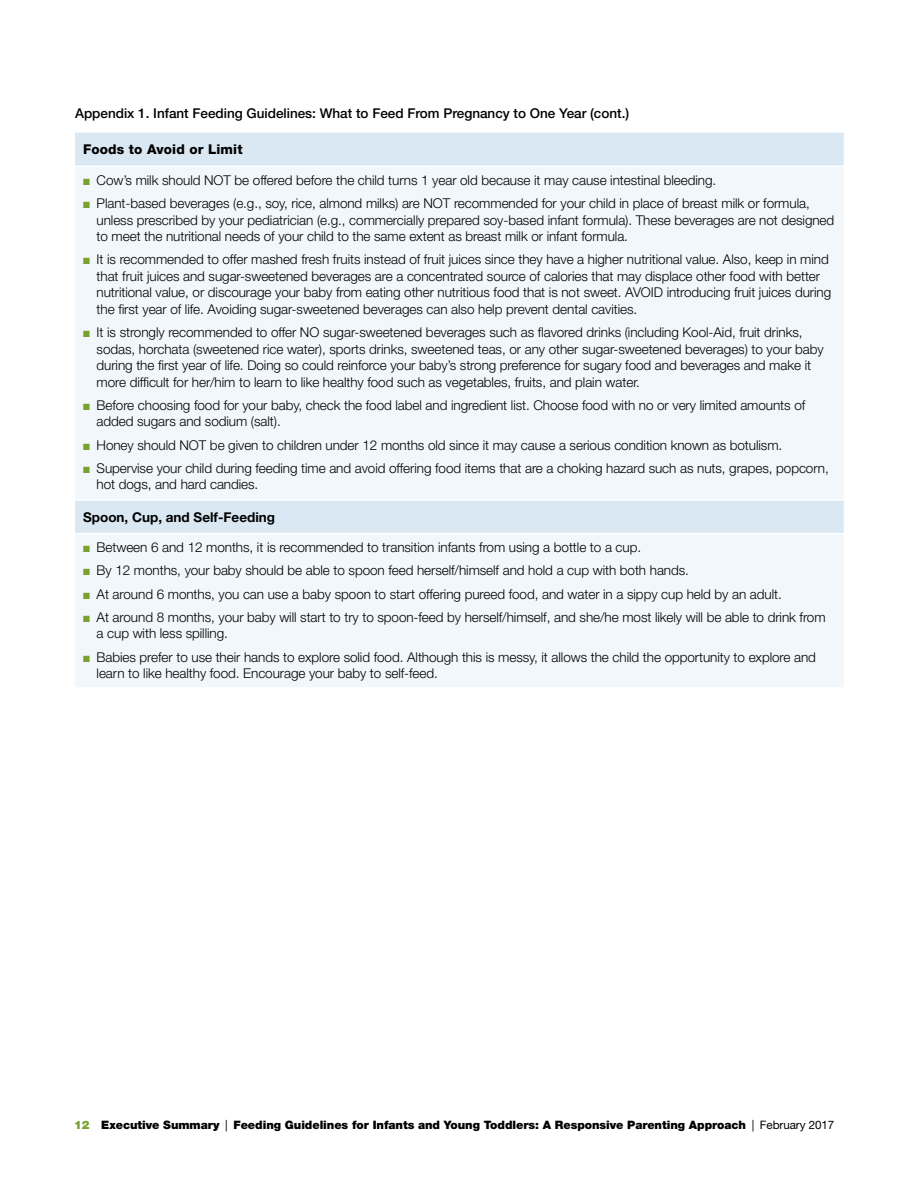
<style>
.page{position:relative;width:918px;height:1188px;background:#fff}
.page>*{position:absolute;margin:0;border:0;box-sizing:border-box;transform-origin:0 0}
.t1{font:300 13.5px/16.5px "Helvetica Neue LT Std";letter-spacing:-.005em;color:#000}
.t2{font:500 13.5px "Helvetica Neue LT Std";color:#000}
.t3{font:700 13.5px "Helvetica Neue LT Std";color:#000}
.t4{font:800 13.5px "Helvetica Neue LT Std";letter-spacing:.01em;color:#000}
.t5{font:900 11.7px "Helvetica Neue LT Std";letter-spacing:-.005em;color:#000}
.s1{color:#78a22f}
.s2{font-weight:400}
</style>
<div class="page">
<div style="left:75px;top:133px;width:769px;height:33px;background:#d9e8f3"></div>
<div style="left:75px;top:167px;width:769px;height:520px;background:#f2f7fb"></div>
<hr style="left:75px;top:499px;width:769px;height:2px;background:#fff">
<hr style="left:75px;top:533px;width:769px;height:1px;background:#fff">
<p class="t2" style="left:75px;top:105px;width:556px">Appendix 1. Infant Feeding Guidelines: What to Feed From Pregnancy to One Year (cont.)</p>
<p class="t4" style="left:83px;top:141px;width:161px">Foods to Avoid or Limit</p>
<p class="t1" style="left:83px;top:172px;width:635px"><span class="s1">■</span> Cow’s milk should NOT be offered before the child turns 1 year old because it may cause intestinal bleeding.</p>
<p class="t1" style="left:97px;top:195px;width:739px;text-indent:-13px"><span class="s1">■</span> Plant-based beverages (e.g., soy, rice, almond milks) are NOT recommended for your child in place of breast milk or formula, unless prescribed by your pediatrician (e.g., commercially prepared soy-based infant formula). These beverages are not designed to meet the nutritional needs of your child to the same extent as breast milk or infant formula.</p>
<p class="t1" style="left:97px;top:251px;width:736px;text-indent:-13px"><span class="s1">■</span> It is recommended to offer mashed fresh fruits instead of fruit juices since they have a higher nutritional value. Also, keep in mind that fruit juices and sugar-sweetened beverages are a concentrated source of calories that may displace other food with better nutritional value, or discourage your baby from eating other nutritious food that is not sweet. AVOID introducing fruit juices during the first year of life. Avoiding sugar-sweetened beverages can also help prevent dental cavities.</p>
<p class="t1" style="left:97px;top:324px;width:729px;text-indent:-13px"><span class="s1">■</span> It is strongly recommended to offer NO sugar-sweetened beverages such as flavored drinks (including Kool-Aid, fruit drinks, sodas, horchata (sweetened rice water), sports drinks, sweetened teas, or any other sugar-sweetened beverages) to your baby during the first year of life. Doing so could reinforce your baby’s strong preference for sugary food and beverages and make it more difficult for her/him to learn to like healthy food such as vegetables, fruits, and plain water.</p>
<p class="t1" style="left:97px;top:397px;width:710px;text-indent:-13px"><span class="s1">■</span> Before choosing food for your baby, check the food label and ingredient list. Choose food with no or very limited amounts of added sugars and sodium (salt).</p>
<p class="t1" style="left:83px;top:436px;width:701px"><span class="s1">■</span> Honey should NOT be given to children under 12 months old since it may cause a serious condition known as botulism.</p>
<p class="t1" style="left:97px;top:460px;width:734px;text-indent:-13px"><span class="s1">■</span> Supervise your child during feeding time and avoid offering food items that are a choking hazard such as nuts, grapes, popcorn, hot dogs, and hard candies.</p>
<p class="t3" style="left:83px;top:508px;width:194px">Spoon, Cup, and Self-Feeding</p>
<p class="t1" style="left:83px;top:539px;width:560px"><span class="s1">■</span> Between 6 and 12 months, it is recommended to transition infants from using a bottle to a cup.</p>
<p class="t1" style="left:83px;top:562px;width:607px"><span class="s1">■</span> By 12 months, your baby should be able to spoon feed herself/himself and hold a cup with both hands.</p>
<p class="t1" style="left:83px;top:585px;width:700px"><span class="s1">■</span> At around 6 months, you can use a baby spoon to start offering pureed food, and water in a sippy cup held by an adult.</p>
<p class="t1" style="left:97px;top:609px;width:731px;text-indent:-13px"><span class="s1">■</span> At around 8 months, your baby will start to try to spoon-feed by herself/himself, and she/he most likely will be able to drink from a cup with less spilling.</p>
<p class="t1" style="left:97px;top:648px;width:721px;text-indent:-13px"><span class="s1">■</span> Babies prefer to use their hands to explore solid food. Although this is messy, it allows the child the opportunity to explore and learn to like healthy food. Encourage your baby to self-feed.</p>
<p class="t5" style="left:74px;top:1118px;width:762px"><span class="s1">12</span> Executive Summary <span class="s2">|</span> Feeding Guidelines for Infants and Young Toddlers: A Responsive Parenting Approach <span class="s2">| February 2017</span></p>
</div>
